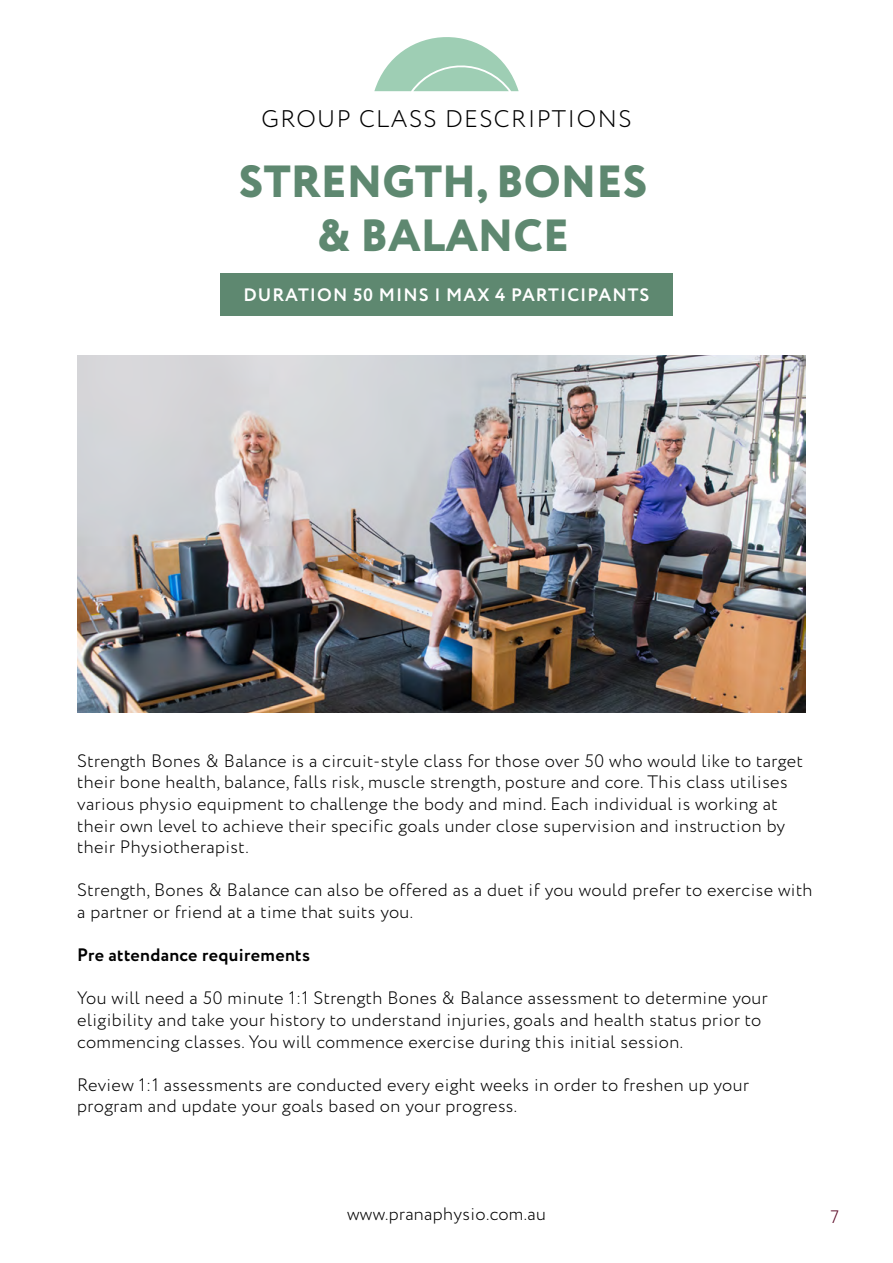
<style>
.page{position:relative;width:893px;height:1263px;background:#fff}
.page>*{position:absolute;margin:0;border:0;box-sizing:border-box;transform-origin:0 0}
.t1{font:800 45px/54px "Circe";color:#5e8870;text-align:center}
.t2{font:300 24px "Circe";letter-spacing:.06em;color:#000}
.t3{font:300 18px/21.6px "Circe";letter-spacing:.02em;color:#000}
.t4{font:700 18px "Circe";letter-spacing:.06em;color:#fff}
.t5{font:700 18px "Circe";letter-spacing:.02em;color:#000}
.t6{font:300 18px "Circe";color:#5b0a27}
</style>
<div class="page">
<svg style="left:374px;top:37px;width:145px;height:54px"></svg>
<div style="left:220px;top:273px;width:453px;height:42px;background:#5e8870"></div>
<img style="left:77px;top:356px;width:729px;height:357px">
<h2 class="t2" style="left:262px;top:103px;width:371px">GROUP CLASS DESCRIPTIONS</h2>
<h1 class="t1" style="left:239px;top:157px;width:410px">STRENGTH, BONES &amp; BALANCE</h1>
<p class="t4" style="left:243px;top:283px;width:408px">DURATION 50 MINS | MAX 4 PARTICIPANTS</p>
<p class="t3" style="left:77px;top:750px;width:727px">Strength Bones &amp; Balance is a circuit-style class for those over 50 who would like to target their bone health, balance, falls risk, muscle strength, posture and core. This class utilises various physio equipment to challenge the body and mind. Each individual is working at their own level to achieve their specific goals under close supervision and instruction by their Physiotherapist.</p>
<p class="t3" style="left:77px;top:880px;width:737px">Strength, Bones &amp; Balance can also be offered as a duet if you would prefer to exercise with a partner or friend at a time that suits you.</p>
<p class="t5" style="left:77px;top:943px;width:234px">Pre attendance requirements</p>
<p class="t3" style="left:77px;top:988px;width:692px">You will need a 50 minute 1:1 Strength Bones &amp; Balance assessment to determine your eligibility and take your history to understand injuries, goals and health status prior to commencing classes. You will commence exercise during this initial session.</p>
<p class="t3" style="left:77px;top:1074px;width:673px">Review 1:1 assessments are conducted every eight weeks in order to freshen up your program and update your goals based on your progress.</p>
<p class="t3" style="left:347px;top:1204px;width:200px">www.pranaphysio.com.au</p>
<p class="t6" style="left:830px;top:1205px;width:10px">7</p>
</div>
